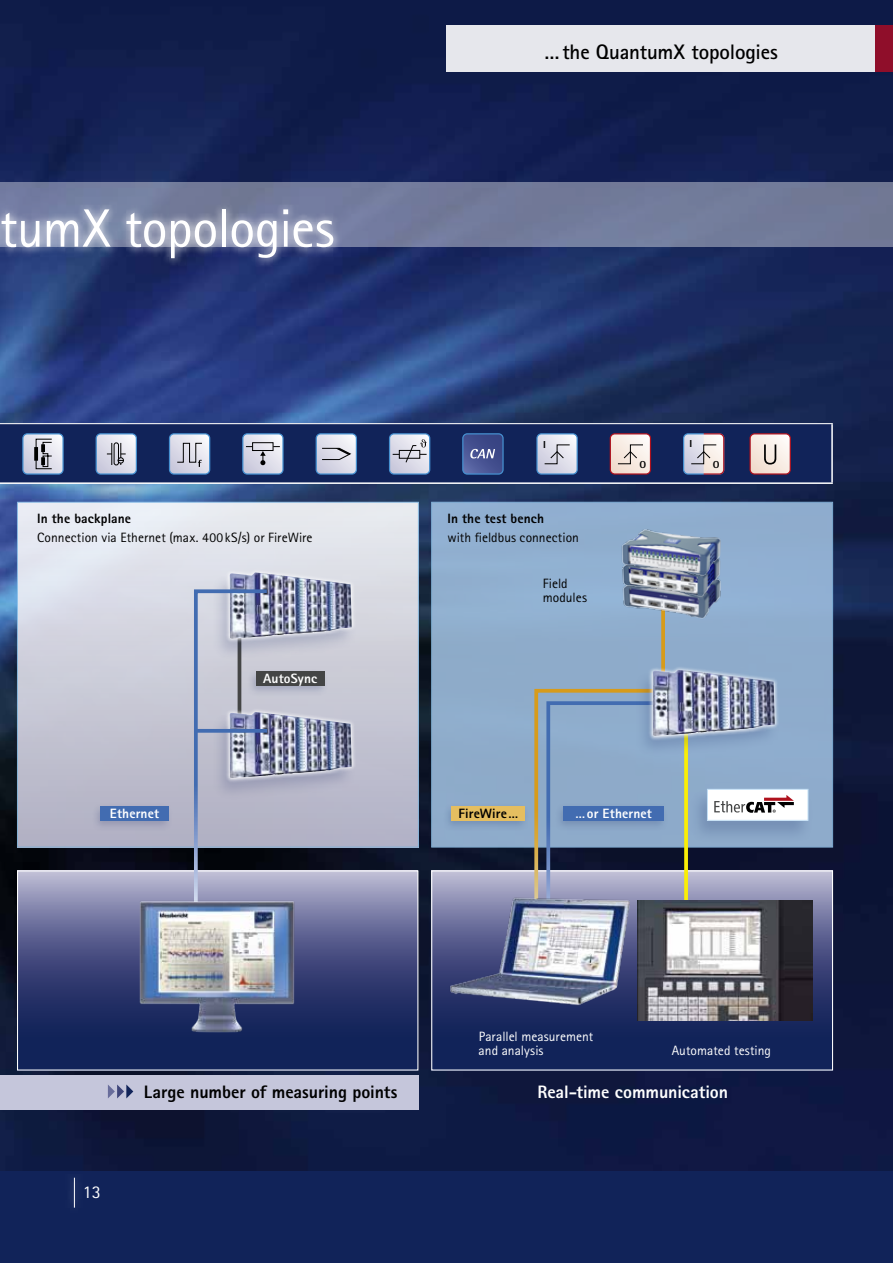
<style>
.page{position:relative;width:893px;height:1263px;background:#fff}
.page>*{position:absolute;margin:0;border:0;box-sizing:border-box;transform-origin:0 0}
.t1{font:54px "Agfa Rotis Sans Serif";letter-spacing:-.02em;color:#fff}
.t2{font:700 21px "Agfa Rotis Sans Serif";letter-spacing:-.01em;color:#000}
.t3{font:800 18px "Agfa Rotis Sans Serif";letter-spacing:-.005em;color:#000}
.t4{font:800 18px "Agfa Rotis Sans Serif";letter-spacing:-.005em;color:#fff}
.t5{font:18px "Agfa Rotis Sans Serif";color:#fff}
.t6{font:13.5px/14.1px "Agfa Rotis Sans Serif";letter-spacing:.005em;color:#000}
.t7{font:13.5px/14.1px "Agfa Rotis Sans Serif";letter-spacing:.005em;color:#fff}
.t8{font:800 13.5px "Agfa Rotis Sans Serif";letter-spacing:.01em;color:#000}
.t9{font:800 13.5px "Agfa Rotis Sans Serif";letter-spacing:.01em;color:#fff}
.t10{font:800 10.2px "Agfa Rotis Semisans";color:#000}
</style>
<div class="page">
<img style="left:0;top:0;width:893px;height:1171px">
<div style="left:0;top:1171px;width:893px;height:92px;background:#112359"></div>
<div style="left:17px;top:502px;width:401px;height:345px;background:linear-gradient(to bottom,#eaedf3,#afaec2)"></div>
<div style="left:17px;top:502px;width:402px;height:345px;border:1px solid #91c4eb"></div>
<svg style="left:433px;top:872px;width:398px;height:196px;background:#354272"></svg>
<svg style="left:19px;top:872px;width:397px;height:196px;background:#485181"></svg>
<div style="left:17px;top:870px;width:401px;height:200px;border:1px solid #fff"></div>
<div style="left:0;top:1075px;width:418px;height:34px;background:#c5c6db"></div>
<div style="left:0;top:183px;width:893px;height:64px;background:#717a9a"></div>
<div style="left:431px;top:502px;width:402px;height:345px;background:#8fadcd;border:1px solid #91c4eb"></div>
<svg style="left:532px;top:688px;width:141px;height:212px"></svg>
<svg style="left:684px;top:758px;width:4px;height:142px"></svg>
<svg style="left:661px;top:630px;width:4px;height:35px"></svg>
<img style="left:655px;top:900px;width:157px;height:120px">
<div style="left:635px;top:669px;width:145px;height:89px;background:#142360;opacity:.2"></div>
<svg style="left:648px;top:665px;width:131px;height:75px"></svg>
<img style="left:653px;top:670px;width:122px;height:66px">
<div style="left:212px;top:712px;width:145px;height:88px;background:#b7b7c9"></div>
<svg style="left:271px;top:707px;width:85px;height:75px"></svg>
<img style="left:271px;top:712px;width:81px;height:66px">
<div style="left:212px;top:572px;width:145px;height:89px;background:#142360;opacity:.2"></div>
<svg style="left:225px;top:568px;width:131px;height:75px"></svg>
<img style="left:230px;top:572px;width:122px;height:67px">
<img style="left:426px;top:868px;width:229px;height:168px">
<div style="left:689px;top:788px;width:125px;height:55px;background:#142360;opacity:.2"></div>
<div style="left:707px;top:789px;width:101px;height:31px;background:#fff"></div>
<svg style="left:714px;top:795px;width:80px;height:18px"></svg>
<div style="left:707px;top:789px;width:101px;height:32px;border:1px solid #c0ddf4"></div>
<svg style="left:192px;top:587px;width:79px;height:308px;background:#a1a5b8"></svg>
<img style="left:138px;top:895px;width:160px;height:148px">
<img style="left:661px;top:612px;width:47px;height:18px">
<img style="left:623px;top:581px;width:98px;height:31px">
<img style="left:622px;top:529px;width:99px;height:52px">
<svg style="left:197px;top:729px;width:70px;height:4px"></svg>
<div style="left:446px;top:26px;width:447px;height:46px;background:#e6e7ec"></div>
<div style="left:65px;top:1170px;width:19px;height:44px;background:#14265b"></div>
<svg style="left:74px;top:1178px;width:1px;height:29px"></svg>
<svg style="left:108px;top:1084px;width:25px;height:14px"></svg>
<div style="left:442px;top:802px;width:88px;height:29px;background:#142360;opacity:.2"></div>
<div style="left:452px;top:806px;width:73px;height:15px;background:#e5be60"></div>
<div style="left:91px;top:802px;width:82px;height:29px;background:#142360;opacity:.2"></div>
<div style="left:100px;top:806px;width:68px;height:15px;background:#426cb1"></div>
<div style="left:876px;top:26px;width:17px;height:46px;background:#8f0e2a"></div>
<div style="left:554px;top:802px;width:115px;height:29px;background:#142360;opacity:.2"></div>
<div style="left:563px;top:806px;width:101px;height:15px;background:#426cb1"></div>
<div style="left:246px;top:668px;width:83px;height:29px;background:#142360;opacity:.2"></div>
<div style="left:256px;top:671px;width:68px;height:15px;background:#444545"></div>
<svg style="left:0;top:200px;width:342px;height:67px"></svg>
<div style="left:0;top:424px;width:832px;height:59px;background:#112359"></div>
<hr style="left:0;top:423px;width:833px;height:1px;background:#fff">
<hr style="left:831px;top:424px;width:2px;height:58px;background:#fff">
<hr style="left:0;top:482px;width:833px;height:2px;background:#fff">
<div style="left:22px;top:433px;width:42px;height:42px;border:1px solid #4590d0;border-radius:4px"></div>
<svg style="left:23px;top:434px;width:40px;height:40px;background:#babeca"></svg>
<div style="left:96px;top:433px;width:41px;height:42px;border:1px solid #4590d0;border-radius:4px"></div>
<svg style="left:96px;top:434px;width:40px;height:40px;background:#c6cad8"></svg>
<div style="left:169px;top:433px;width:41px;height:42px;border:1px solid #4590d0;border-radius:4px"></div>
<svg style="left:169px;top:434px;width:41px;height:40px;background:#c6cbda"></svg>
<div style="left:242px;top:433px;width:42px;height:42px;border:1px solid #4590d0;border-radius:4px"></div>
<svg style="left:243px;top:434px;width:40px;height:40px;background:#c7cbd9"></svg>
<div style="left:316px;top:433px;width:41px;height:42px;border:1px solid #4590d0;border-radius:4px"></div>
<svg style="left:316px;top:434px;width:40px;height:40px;background:#ccd0de"></svg>
<div style="left:389px;top:433px;width:41px;height:42px;border:1px solid #4590d0;border-radius:4px"></div>
<svg style="left:390px;top:434px;width:40px;height:40px;background:#c7cbd9"></svg>
<div style="left:462px;top:433px;width:42px;height:42px;border:1px solid #4590d0;border-radius:4px"></div>
<svg style="left:463px;top:434px;width:40px;height:40px;background:#505e9a"></svg>
<div style="left:536px;top:433px;width:42px;height:42px;border:1px solid #4590d0;border-radius:4px"></div>
<svg style="left:537px;top:434px;width:40px;height:40px;background:#ced2e0"></svg>
<div style="left:610px;top:433px;width:41px;height:42px;border:1px solid #af111d;border-radius:4px"></div>
<svg style="left:610px;top:434px;width:40px;height:40px;background:#e8d5ce"></svg>
<div style="left:683px;top:433px;width:41px;height:42px;border:1px solid #af111d;border-radius:4px"></div>
<svg style="left:684px;top:434px;width:40px;height:40px;background:#d9d1d7"></svg>
<div style="left:749px;top:433px;width:42px;height:42px;border:1px solid #af111d;border-radius:4px"></div>
<svg style="left:750px;top:434px;width:40px;height:40px;background:#e6d3cc"></svg>
<h1 class="t1" style="left:0;top:197px;width:337px">tumX topologies</h1>
<p class="t8" style="left:37px;top:510px;width:95px">In the backplane</p>
<p class="t6" style="left:37px;top:530px;width:277px">Connection via Ethernet (max. 400kS/s) or FireWire</p>
<p class="t9" style="left:263px;top:670px;width:55px">AutoSync</p>
<h2 class="t2" style="left:545px;top:39px;width:235px">…the QuantumX topologies</h2>
<p class="t10" style="left:543px;top:438px;width:4px">I</p>
<p class="t8" style="left:448px;top:510px;width:98px">In the test bench</p>
<p class="t6" style="left:448px;top:530px;width:133px">with fieldbus connection</p>
<p class="t6" style="left:543px;top:576px;width:46px">Field modules</p>
<p class="t10" style="left:639px;top:458px;width:8px">O</p>
<p class="t10" style="left:690px;top:437px;width:4px">I</p>
<p class="t10" style="left:713px;top:458px;width:8px">O</p>
<p class="t9" style="left:110px;top:804px;width:51px">Ethernet</p>
<p class="t8" style="left:459px;top:804px;width:61px">FireWire…</p>
<p class="t9" style="left:575px;top:804px;width:78px">…or Ethernet</p>
<p class="t7" style="left:479px;top:1029px;width:116px">Parallel measurement and analysis</p>
<p class="t7" style="left:672px;top:1043px;width:101px">Automated testing</p>
<h3 class="t5" style="left:83px;top:1181px;width:19px">13</h3>
<h3 class="t3" style="left:144px;top:1081px;width:255px">Large number of measuring points</h3>
<h3 class="t4" style="left:537px;top:1081px;width:192px">Real-time communication</h3>
</div>
